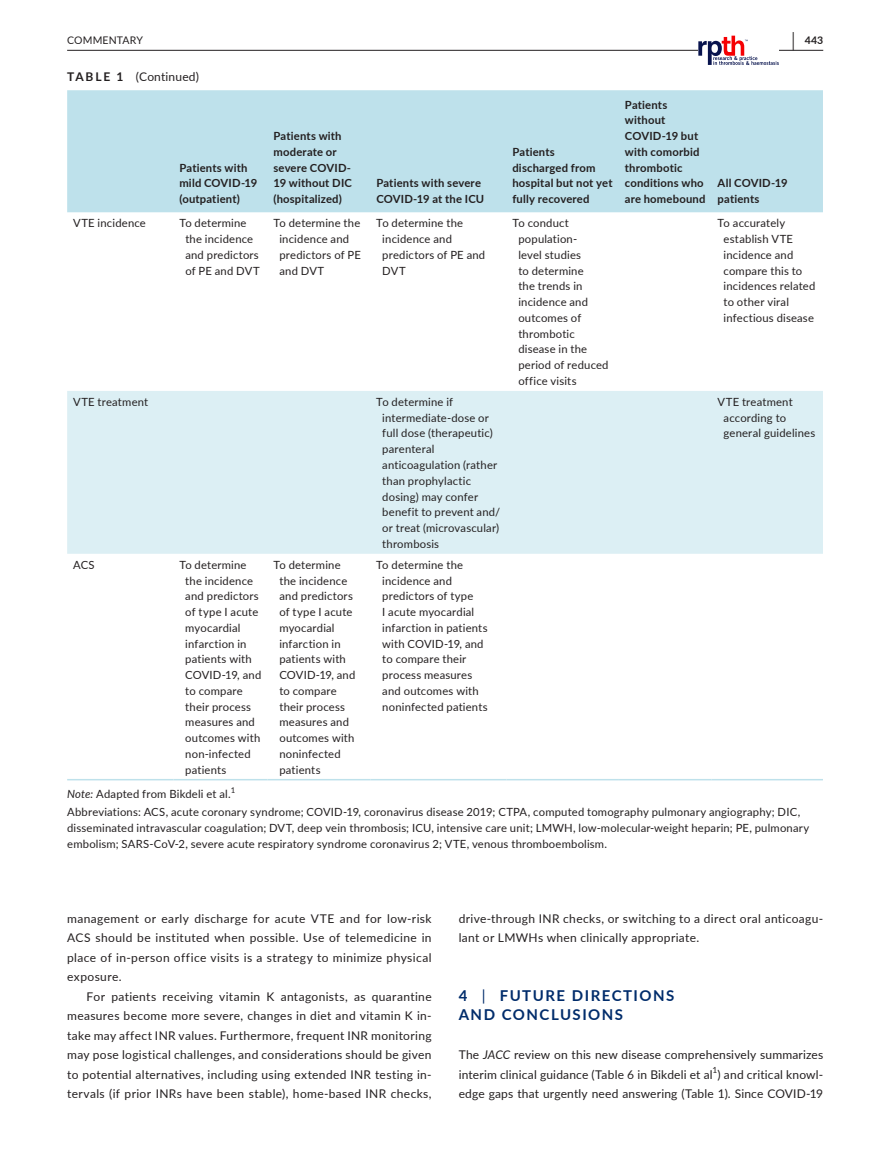
<style>
.page{position:relative;width:893px;height:1174px;background:#fff}
.page>*{position:absolute;margin:0;border:0;box-sizing:border-box;transform-origin:0 0}
.t1{font:700 19.5px "Lato";color:#231f20;scale:.48 1}
.t2{font:700 15px/19.5px "Lato";letter-spacing:.1em;color:#002c6b}
.t3{font:12px/19.5px "Lato";letter-spacing:.03em;color:#231f20;text-align:justify}
.t4{font:11.25px/15.8px "Lato";letter-spacing:.015em;color:#231f20}
.t5{font:700 11.25px/15.8px "Lato";letter-spacing:.015em;color:#231f20}
.t6{font:10.5px "Lato";letter-spacing:.015em;color:#231f20}
.t7{font:700 10.5px "Lato";color:#231f20}
.t8{font:7.8px "Lato";color:#231f20}
.s1{font-weight:700}
.s2{font-style:italic}
.s3{font-weight:400}
</style>
<div class="page">
<hr style="left:67px;top:50px;width:756px;height:1px;background:#231f20">
<svg style="left:698px;top:36px;width:81px;height:29px"></svg>
<div style="left:67px;top:90px;width:756px;height:122px;background:#bee1eb"></div>
<div style="left:67px;top:391px;width:756px;height:163px;background:#dceff4"></div>
<hr style="left:67px;top:779px;width:106px;height:1px;background:#bee1eb">
<hr style="left:173px;top:779px;width:94px;height:1px;background:#bee1eb">
<hr style="left:267px;top:779px;width:103px;height:1px;background:#bee1eb">
<hr style="left:370px;top:779px;width:136px;height:1px;background:#bee1eb">
<hr style="left:506px;top:779px;width:113px;height:1px;background:#bee1eb">
<hr style="left:619px;top:779px;width:93px;height:1px;background:#bee1eb">
<hr style="left:712px;top:779px;width:111px;height:1px;background:#bee1eb">
<h1 class="t1" style="left:792px;top:25px;width:7px">|</h1>
<p class="t6" style="left:67px;top:33px;width:77px">COMMENTARY</p>
<p class="t7" style="left:805px;top:33px;width:20px">443</p>
<p class="t3" style="left:67px;top:67px;width:133px"><span class="s1">TABLE 1</span> (Continued)</p>
<p class="t5" style="left:179px;top:159px;width:80px">Patients with mild COVID-19 (outpatient)</p>
<p class="t5" style="left:273px;top:128px;width:80px">Patients with moderate or severe COVID-<br>19 without DIC (hospitalized)</p>
<p class="t5" style="left:376px;top:175px;width:109px">Patients with severe<br>COVID-19 at the ICU</p>
<p class="t5" style="left:512px;top:143px;width:102px">Patients discharged from hospital but not yet fully recovered</p>
<p class="t5" style="left:625px;top:96px;width:82px">Patients without<br>COVID-19 but with comorbid thrombotic conditions who are homebound</p>
<p class="t5" style="left:718px;top:175px;width:71px">All COVID-19 patients</p>
<p class="t4" style="left:73px;top:215px;width:74px">VTE incidence</p>
<p class="t4" style="left:185px;top:215px;width:76px;text-indent:-6px">To determine the incidence and predictors of PE and DVT</p>
<p class="t4" style="left:279px;top:215px;width:83px;text-indent:-6px">To determine the incidence and predictors of PE and DVT</p>
<p class="t4" style="left:382px;top:215px;width:104px;text-indent:-6px">To determine the incidence and predictors of PE and<br>DVT</p>
<p class="t4" style="left:518px;top:215px;width:92px;text-indent:-6px">To conduct population-<br>level studies<br>to determine<br>the trends in incidence and outcomes of thrombotic disease in the period of reduced office visits</p>
<p class="t4" style="left:724px;top:215px;width:93px;text-indent:-6px">To accurately establish VTE incidence and compare this to incidences related to other viral infectious disease</p>
<p class="t4" style="left:73px;top:393px;width:77px">VTE treatment</p>
<p class="t4" style="left:382px;top:393px;width:120px;text-indent:-6px">To determine if intermediate-dose or full dose (therapeutic) parenteral anticoagulation (rather than prophylactic dosing) may confer benefit to prevent and/ or treat (microvascular) thrombosis</p>
<p class="t4" style="left:724px;top:393px;width:93px;text-indent:-6px">VTE treatment according to general guidelines</p>
<p class="t4" style="left:73px;top:556px;width:23px">ACS</p>
<p class="t4" style="left:185px;top:556px;width:77px;text-indent:-6px">To determine the incidence and predictors of type I acute myocardial infarction in patients with<br>COVID-19, and to compare their process measures and outcomes with non-infected patients</p>
<p class="t4" style="left:279px;top:556px;width:77px;text-indent:-6px">To determine the incidence and predictors of type I acute myocardial infarction in patients with<br>COVID-19, and to compare their process measures and outcomes with noninfected patients</p>
<p class="t4" style="left:382px;top:556px;width:107px;text-indent:-6px">To determine the incidence and predictors of type<br>I acute myocardial infarction in patients with COVID-19, and to compare their process measures and outcomes with noninfected patients</p>
<p class="t4" style="left:67px;top:786px;width:165px"><span class="s2">Note:</span> Adapted from Bikdeli et al.</p>
<p class="t8" style="left:231px;top:785px;width:6px">1</p>
<p class="t4" style="left:67px;top:804px;width:744px">Abbreviations: ACS, acute coronary syndrome; COVID-19, coronavirus disease 2019; CTPA, computed tomography pulmonary angiography; DIC, disseminated intravascular coagulation; DVT, deep vein thrombosis; ICU, intensive care unit; LMWH, low-molecular-weight heparin; PE, pulmonary embolism; SARS-CoV-2, severe acute respiratory syndrome coronavirus 2; VTE, venous thromboembolism.</p>
<p class="t3" style="left:67px;top:908px;width:366px">management or early discharge for acute VTE and for low-risk ACS should be instituted when possible. Use of telemedicine in place of in-person office visits is a strategy to minimize physical exposure.</p>
<p class="t3" style="left:67px;top:986px;width:366px;text-indent:20px">For patients receiving vitamin K antagonists, as quarantine measures become more severe, changes in diet and vitamin K in&shy;take may affect INR values. Furthermore, frequent INR monitoring may pose logistical challenges, and considerations should be given to potential alternatives, including using extended INR testing in&shy;tervals (if prior INRs have been stable), home-based INR checks,</p>
<p class="t3" style="left:459px;top:908px;width:366px">drive-through INR checks, or switching to a direct oral anticoagu&shy;lant or LMWHs when clinically appropriate.</p>
<h2 class="t2" style="left:459px;top:984px;width:217px">4 <span class="s3">|</span> FUTURE DIRECTIONS<br>AND CONCLUSIONS</h2>
<p class="t3" style="left:459px;top:1044px;width:366px">The <span class="s2">JACC</span> review on this new disease comprehensively summarizes interim clinical guidance (Table 6 in Bikdeli et al<sup>1</sup>) and critical knowl&shy;edge gaps that urgently need answering (Table 1). Since COVID-19</p>
</div>
